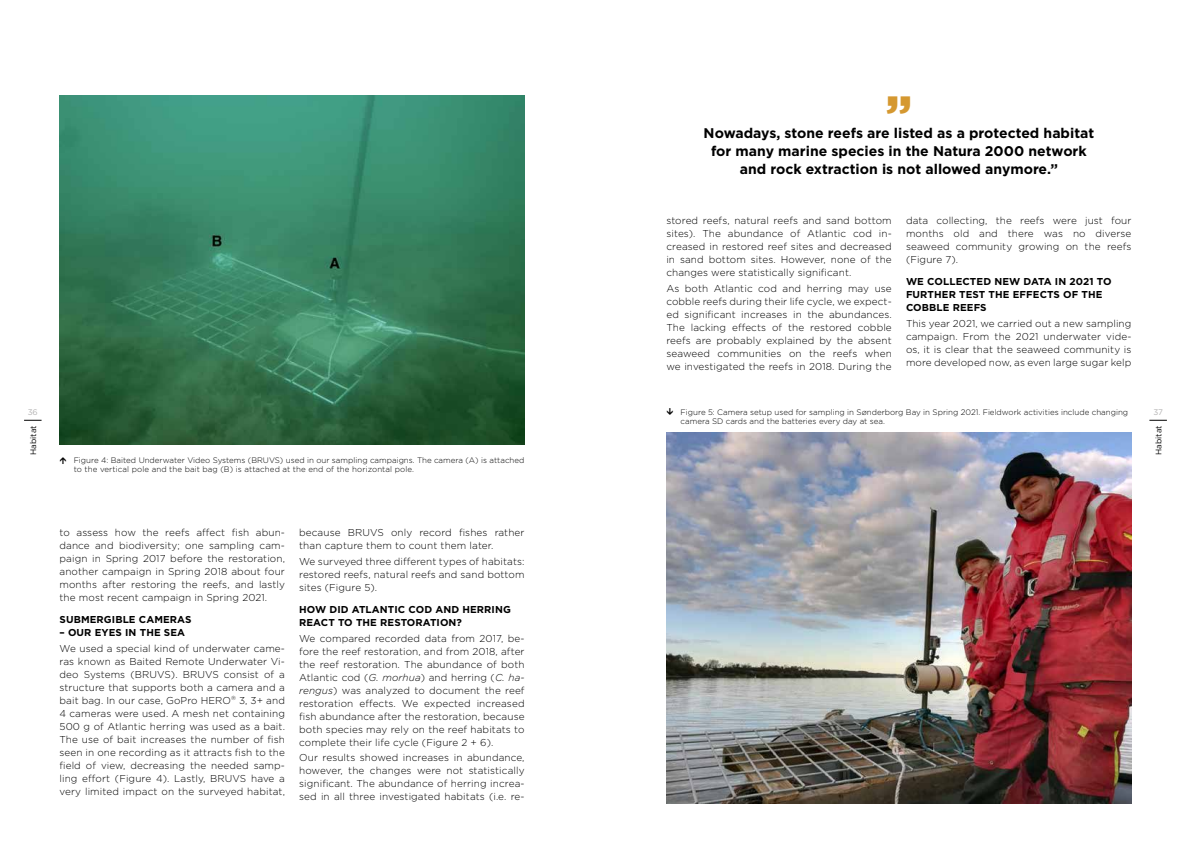
<style>
.page{position:relative;width:1191px;height:842px;background:#fff}
.page>*{position:absolute;margin:0;border:0;box-sizing:border-box;transform-origin:0 0}
.t1{font:900 48px "Gotham";color:#d59830}
.t2{font:700 14px/18px "Gotham";color:#000;text-align:center}
.t3{font:300 10px/13px "Gotham";letter-spacing:.01em;color:#000;text-align:justify}
.t4{font:700 10px/13px "Gotham";letter-spacing:.01em;color:#000}
.t5{font:8.1px "Gotham";letter-spacing:.01em;color:#000}
.t6{font:8.1px "Gotham";color:#b3b2b2}
.t7{font:300 8px/9px "Gotham";color:#000}
.s1{font-style:italic}
</style>
<div class="page">
<svg style="left:24px;top:420px;width:18px;height:1px"></svg>
<svg style="left:1149px;top:420px;width:17px;height:1px"></svg>
<img style="left:60px;top:95px;width:464px;height:349px">
<img style="left:666px;top:432px;width:465px;height:372px">
<p class="t6" style="left:28px;top:408px;width:12px">36</p>
<p class="t5" style="left:29px;top:455px;width:32px;rotate:-90deg">Habitat</p>
<p class="t7" style="left:74px;top:455px;width:452px">Figure 4: Baited Underwater Video Systems (BRUVS) used in our sampling campaigns. The camera (A) is attached to the vertical pole and the bait bag (B) is attached at the end of the horizontal pole.</p>
<p class="t3" style="left:60px;top:526px;width:227px">to assess how the reefs affect fish abun&shy;dance and biodiversity; one sampling cam&shy;paign in Spring 2017 before the restoration, another campaign in Spring 2018 about four months after restoring the reefs, and lastly the most recent campaign in Spring 2021.</p>
<p class="t4" style="left:60px;top:613px;width:133px">SUBMERGIBLE CAMERAS</p>
<p class="t4" style="left:60px;top:626px;width:127px">– OUR EYES IN THE SEA</p>
<p class="t3" style="left:60px;top:642px;width:227px">We used a special kind of underwater came&shy;ras known as Baited Remote Underwater Vi&shy;deo Systems (BRUVS). BRUVS consist of a structure that supports both a camera and a bait bag. In our case, GoPro HERO<sup>®</sup> 3, 3+ and 4 cameras were used. A mesh net containing 500 g of Atlantic herring was used as a bait.<br>The use of bait increases the number of fish seen in one recording as it attracts fish to the field of view, decreasing the needed samp&shy;ling effort (Figure 4). Lastly, BRUVS have a very limited impact on the surveyed habitat,</p>
<p class="t3" style="left:299px;top:526px;width:227px">because BRUVS only record fishes rather than capture them to count them later.</p>
<p class="t3" style="left:299px;top:555px;width:227px">We surveyed three different types of habitats: restored reefs, natural reefs and sand bottom sites (Figure 5).</p>
<p class="t4" style="left:299px;top:602px;width:213px">HOW DID ATLANTIC COD AND HERRING<br>REACT TO THE RESTORATION?</p>
<p class="t3" style="left:299px;top:631px;width:227px">We compared recorded data from 2017, be&shy;fore the reef restoration, and from 2018, after the reef restoration. The abundance of both Atlantic cod (<span class="s1">G. morhua</span>) and herring (<span class="s1">C. ha&shy;rengus</span>) was analyzed to document the reef restoration effects. We expected increased fish abundance after the restoration, because both species may rely on the reef habitats to complete their life cycle (Figure 2 + 6).</p>
<p class="t3" style="left:299px;top:751px;width:227px">Our results showed increases in abundance, however, the changes were not statistically significant. The abundance of herring increa&shy;sed in all three investigated habitats (i.e. re-</p>
<h1 class="t1" style="left:885px;top:85px;width:28px">”</h1>
<h2 class="t2" style="left:711px;top:142px;width:377px">for many marine species in the Natura 2000 network and rock extraction is not allowed anymore.”</h2>
<h2 class="t2" style="left:703px;top:124px;width:392px">Nowadays, stone reefs are listed as a protected habitat</h2>
<p class="t3" style="left:666px;top:214px;width:227px">stored reefs, natural reefs and sand bottom sites). The abundance of Atlantic cod in&shy;creased in restored reef sites and decreased in sand bottom sites. However, none of the changes were statistically significant.</p>
<p class="t3" style="left:666px;top:282px;width:227px">As both Atlantic cod and herring may use cobble reefs during their life cycle, we expect&shy;ed significant increases in the abundances.<br>The lacking effects of the restored cobble reefs are probably explained by the absent seaweed communities on the reefs when we investigated the reefs in 2018. During the</p>
<p class="t3" style="left:906px;top:214px;width:227px">data collecting, the reefs were just four months old and there was no diverse seaweed community growing on the reefs (Figure 7).</p>
<p class="t4" style="left:906px;top:275px;width:207px">WE COLLECTED NEW DATA IN 2021 TO<br>FURTHER TEST THE EFFECTS OF THE<br>COBBLE REEFS</p>
<p class="t3" style="left:906px;top:317px;width:227px">This year 2021, we carried out a new sampling campaign. From the 2021 underwater vide&shy;os, it is clear that the seaweed community is more developed now, as even large sugar kelp</p>
<p class="t7" style="left:680px;top:407px;width:449px">Figure 5: Camera setup used for sampling in Sønderborg Bay in Spring 2021. Fieldwork activities include changing camera SD cards and the batteries every day at sea.</p>
<p class="t6" style="left:1153px;top:408px;width:11px">37</p>
<p class="t5" style="left:1154px;top:455px;width:32px;rotate:-90deg">Habitat</p>
</div>
